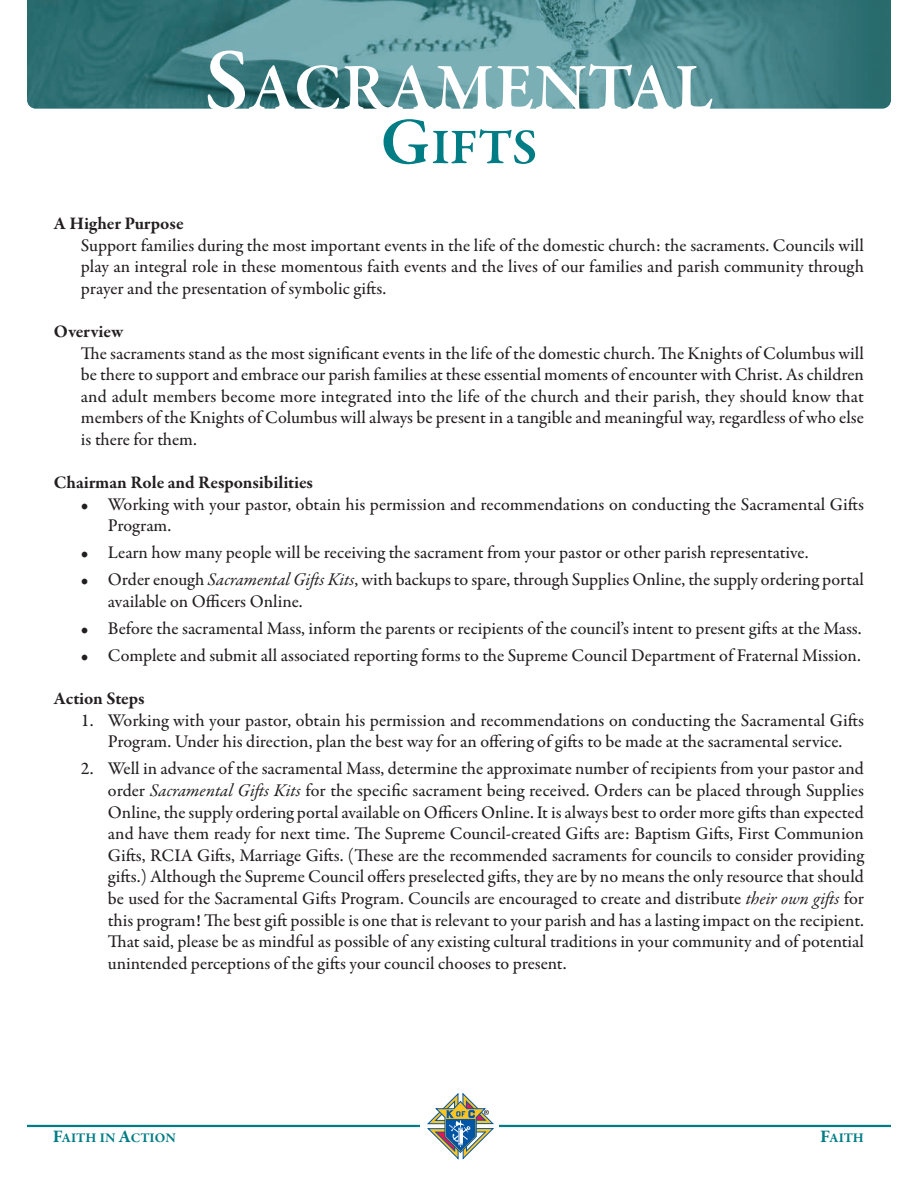
<style>
.page{position:relative;width:918px;height:1188px;background:#fff}
.page>*{position:absolute;margin:0;border:0;box-sizing:border-box;transform-origin:0 0}
.t1{font:600 67.5px "Garamond Premr Pro";letter-spacing:.005em;color:#fff}
.t2{font:600 50.7px "Garamond Premr Pro";color:#007c85}
.t3{font:500 18px/21.6px "Garamond Premr Pro";color:#231f20;text-align:justify}
.t4{font:700 18px "Garamond Premr Pro";letter-spacing:-.005em;color:#231f20}
.t5{font:700 13.5px "Garamond Premr Pro";color:#007c85}
.s1{font-size:90px}
.s2{font-size:67.5px}
.s3{font-weight:400;font-style:italic}
.s4{font-size:18px}
</style>
<div class="page">
<img style="left:27px;top:0;width:864px;height:109px">
<hr style="left:27px;top:1125px;width:864px;height:2px;background:#007c85">
<div style="left:421px;top:1090px;width:78px;height:70px;background:#fff"></div>
<svg style="left:427px;top:1093px;width:66px;height:66px"></svg>
<h1 class="t1" style="left:204px;top:62px;width:511px"><span class="s1">S</span>ACRAMENTAL</h1>
<h2 class="t2" style="left:381px;top:127px;width:158px"><span class="s2">G</span>IFTS</h2>
<p class="t4" style="left:54px;top:216px;width:131px">A Higher Purpose</p>
<p class="t3" style="left:81px;top:236px;width:785px">Support families during the most important events in the life of the domestic church: the sacraments. Councils will play an integral role in these momentous faith events and the lives of our families and parish community through prayer and the presentation of symbolic gifts.</p>
<p class="t4" style="left:54px;top:324px;width:71px">Overview</p>
<p class="t3" style="left:81px;top:344px;width:785px">The sacraments stand as the most significant events in the life of the domestic church. The Knights of Columbus will be there to support and embrace our parish families at these essential moments of encounter with Christ. As children and adult members become more integrated into the life of the church and their parish, they should know that members of the Knights of Columbus will always be present in a tangible and meaningful way, regardless of who else is there for them.</p>
<p class="t4" style="left:54px;top:476px;width:261px">Chairman Role and Responsibilities</p>
<p class="t3" style="left:108px;top:495px;width:758px;text-indent:-27px">• Working with your pastor, obtain his permission and recommendations on conducting the Sacramental Gifts<br>Program.</p>
<p class="t3" style="left:81px;top:544px;width:729px">• Learn how many people will be receiving the sacrament from your pastor or other parish representative.</p>
<p class="t3" style="left:108px;top:571px;width:758px;text-indent:-27px">• Order enough <span class="s3">Sacramental Gifts Kits</span>, with backups to spare, through Supplies Online, the supply ordering portal available on Officers Online.</p>
<p class="t3" style="left:81px;top:619px;width:782px">• Before the sacramental Mass, inform the parents or recipients of the council’s intent to present gifts at the Mass.</p>
<p class="t3" style="left:81px;top:646px;width:781px">• Complete and submit all associated reporting forms to the Supreme Council Department of Fraternal Mission.</p>
<p class="t4" style="left:54px;top:692px;width:92px">Action Steps</p>
<p class="t3" style="left:81px;top:711px;width:785px;text-align:center">1. Working with your pastor, obtain his permission and recommendations on conducting the Sacramental Gifts<br>Program. Under his direction, plan the best way for an offering of gifts to be made at the sacramental service.</p>
<p class="t3" style="left:108px;top:760px;width:758px;text-indent:-27px">2. Well in advance of the sacramental Mass, determine the approximate number of recipients from your pastor and order <span class="s3">Sacramental Gifts Kits</span> for the specific sacrament being received. Orders can be placed through Supplies Online, the supply ordering portal available on Officers Online. It is always best to order more gifts than expected and have them ready for next time. The Supreme Council-created Gifts are: Baptism Gifts, First Communion Gifts, RCIA Gifts, Marriage Gifts. (These are the recommended sacraments for councils to consider providing gifts.) Although the Supreme Council offers preselected gifts, they are by no means the only resource that should be used for the Sacramental Gifts Program. Councils are encouraged to create and distribute <span class="s3">their own gifts</span> for this program! The best gift possible is one that is relevant to your parish and has a lasting impact on the recipient.<br>That said, please be as mindful as possible of any existing cultural traditions in your community and of potential unintended perceptions of the gifts your council chooses to present.</p>
<p class="t5" style="left:53px;top:1132px;width:125px"><span class="s4">F</span>AITH IN <span class="s4">A</span>CTION</p>
<p class="t5" style="left:820px;top:1132px;width:45px"><span class="s4">F</span>AITH</p>
</div>
